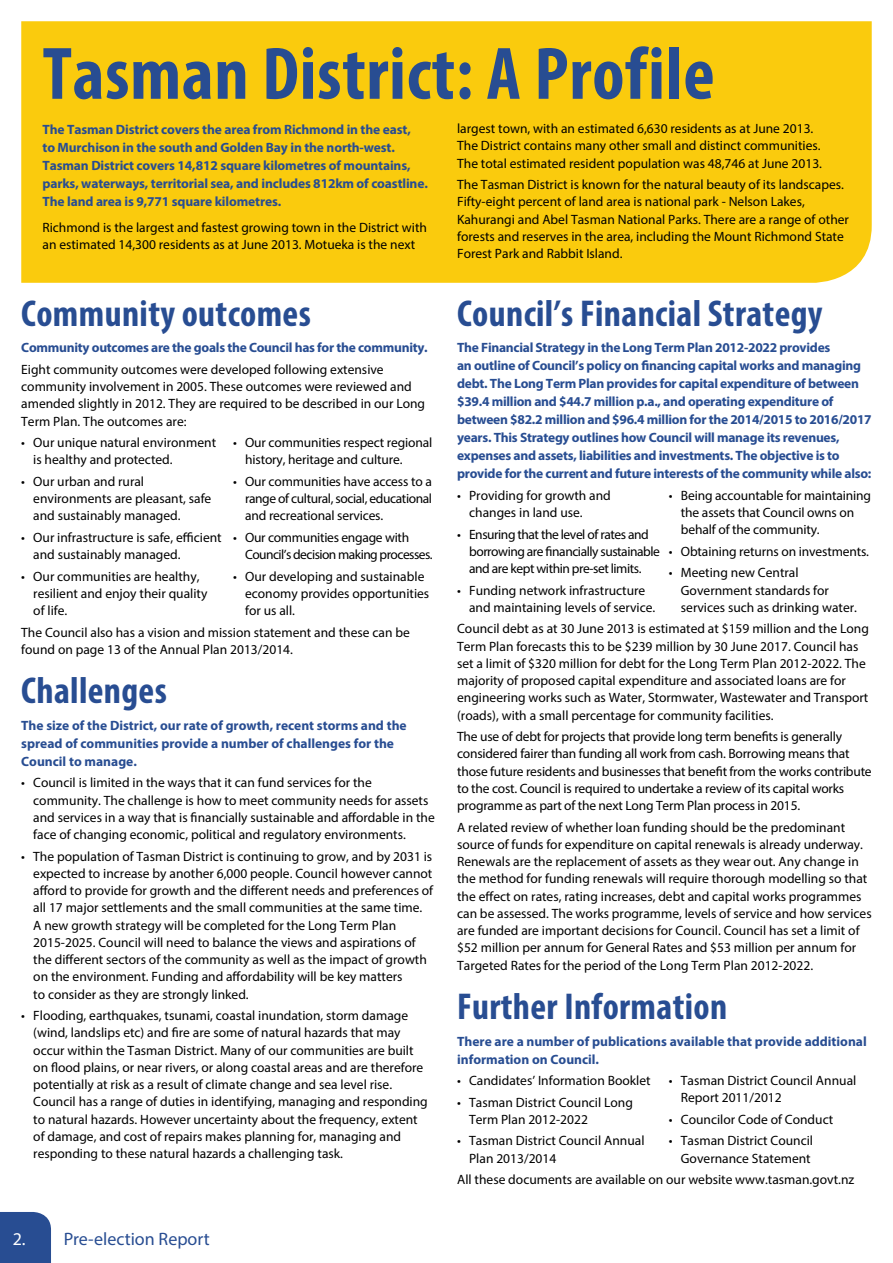
<style>
.page{position:relative;width:893px;height:1263px;background:#fff}
.page>*{position:absolute;margin:0;border:0;box-sizing:border-box;transform-origin:0 0}
.t1{font:700 condensed 75px "Myriad Pro";letter-spacing:.01em;color:#284d92}
.t2{font:700 condensed 37.5px "Myriad Pro";letter-spacing:.01em;color:#284d92}
.t3{font:18px "Myriad Pro";color:#284d92}
.t4{font:13.5px/17.2px "Myriad Pro";color:#000}
.t5{font:700 13.5px/18px "Myriad Pro";letter-spacing:-.02em;color:#284d92}
.t6{font:700 13.5px/18px "Myriad Pro";color:#284d92}
.t7{font:13.5px/17.2px "Myriad Pro";letter-spacing:-.035em;color:#000}
.t8{font:13.5px/17.2px "Myriad Pro";letter-spacing:-.04em;color:#000}
.s1{color:#fff}
</style>
<div class="page">
<div style="left:0;top:1212px;width:51px;height:51px;background:#284d92"></div>
<div style="left:21px;top:21px;width:851px;height:262px;background:#facb0d"></div>
<h1 class="t1" style="left:43px;top:27px;width:674px">Tasman District: A Profile</h1>
<p class="t5" style="left:43px;top:120px;width:387px">The Tasman District covers the area from Richmond in the east,<br>to Murchison in the south and Golden Bay in the north-west.<br>Tasman District covers 14,812 square kilometres of mountains, parks, waterways, territorial sea, and includes 812km of coastline.<br>The land area is 9,771 square kilometres.</p>
<p class="t4" style="left:43px;top:218px;width:386px">Richmond is the largest and fastest growing town in the District with an estimated 14,300 residents as at June 2013. Motueka is the next</p>
<p class="t4" style="left:457px;top:120px;width:366px">largest town, with an estimated 6,630 residents as at June 2013.<br>The District contains many other small and distinct communities.<br>The total estimated resident population was 48,746 at June 2013.</p>
<p class="t4" style="left:457px;top:176px;width:393px">The Tasman District is known for the natural beauty of its landscapes.<br>Fifty-eight percent of land area is national park - Nelson Lakes, Kahurangi and Abel Tasman National Parks. There are a range of other forests and reserves in the area, including the Mount Richmond State Forest Park and Rabbit Island.</p>
<h2 class="t2" style="left:21px;top:290px;width:291px">Community outcomes</h2>
<p class="t5" style="left:21px;top:338px;width:408px">Community outcomes are the goals the Council has for the community.</p>
<p class="t4" style="left:21px;top:360px;width:405px">Eight community outcomes were developed following extensive community involvement in 2005. These outcomes were reviewed and amended slightly in 2012. They are required to be described in our Long Term Plan. The outcomes are:</p>
<p class="t4" style="left:33px;top:434px;width:184px;text-indent:-12px">• Our unique natural environment is healthy and protected.</p>
<p class="t4" style="left:33px;top:472px;width:180px;text-indent:-12px">• Our urban and rural environments are pleasant, safe and sustainably managed.</p>
<p class="t4" style="left:33px;top:528px;width:190px;text-indent:-12px">• Our infrastructure is safe, efficient and sustainably managed.</p>
<p class="t4" style="left:33px;top:567px;width:176px;text-indent:-12px">• Our communities are healthy, resilient and enjoy their quality of life.</p>
<p class="t4" style="left:245px;top:434px;width:189px;text-indent:-12px">• Our communities respect regional history, heritage and culture.</p>
<p class="t4" style="left:245px;top:472px;width:189px;text-align:justify;text-indent:-12px">• Our communities have access to a range of cultural, social, educational and recreational services.</p>
<p class="t8" style="left:245px;top:528px;width:189px;text-indent:-12px">• Our communities engage with<br>Council’s decision making processes.</p>
<p class="t4" style="left:245px;top:567px;width:186px;text-indent:-12px">• Our developing and sustainable economy provides opportunities for us all.</p>
<p class="t4" style="left:21px;top:623px;width:390px">The Council also has a vision and mission statement and these can be found on page 13 of the Annual Plan 2013/2014.</p>
<h2 class="t2" style="left:21px;top:667px;width:147px">Challenges</h2>
<p class="t6" style="left:21px;top:716px;width:387px">The size of the District, our rate of growth, recent storms and the spread of communities provide a number of challenges for the<br>Council to manage.</p>
<p class="t4" style="left:33px;top:774px;width:403px;text-indent:-12px">• Council is limited in the ways that it can fund services for the community. The challenge is how to meet community needs for assets and services in a way that is financially sustainable and affordable in the face of changing economic, political and regulatory environments.</p>
<p class="t4" style="left:33px;top:847px;width:401px;text-indent:-12px">• The population of Tasman District is continuing to grow, and by 2031 is expected to increase by another 6,000 people. Council however cannot afford to provide for growth and the different needs and preferences of all 17 major settlements and the small communities at the same time.<br>A new growth strategy will be completed for the Long Term Plan 2015-2025. Council will need to balance the views and aspirations of the different sectors of the community as well as the impact of growth on the environment. Funding and affordability will be key matters<br>to consider as they are strongly linked.</p>
<p class="t4" style="left:33px;top:1007px;width:396px;text-indent:-12px">• Flooding, earthquakes, tsunami, coastal inundation, storm damage (wind, landslips etc) and fire are some of natural hazards that may occur within the Tasman District. Many of our communities are built on flood plains, or near rivers, or along coastal areas and are therefore potentially at risk as a result of climate change and sea level rise.<br>Council has a range of duties in identifying, managing and responding to natural hazards. However uncertainty about the frequency, extent of damage, and cost of repairs makes planning for, managing and responding to these natural hazards a challenging task.</p>
<h3 class="t3" style="left:13px;top:1227px;width:199px"><span class="s1">2.</span> Pre-election Report</h3>
<h2 class="t2" style="left:457px;top:290px;width:367px">Council’s Financial Strategy</h2>
<p class="t5" style="left:457px;top:338px;width:416px">The Financial Strategy in the Long Term Plan 2012-2022 provides<br>an outline of Council’s policy on financing capital works and managing debt. The Long Term Plan provides for capital expenditure of between $39.4 million and $44.7 million p.a., and operating expenditure of between $82.2 million and $96.4 million for the 2014/2015 to 2016/2017 years. This Strategy outlines how Council will manage its revenues, expenses and assets, liabilities and investments. The objective is to provide for the current and future interests of the community while also:</p>
<p class="t4" style="left:469px;top:486px;width:143px;text-indent:-12px">• Providing for growth and changes in land use.</p>
<p class="t7" style="left:469px;top:525px;width:192px;text-indent:-12px">• Ensuring that the level of rates and borrowing are financially sustainable and are kept within pre-set limits.</p>
<p class="t4" style="left:469px;top:581px;width:188px;text-indent:-12px">• Funding network infrastructure and maintaining levels of service.</p>
<p class="t4" style="left:681px;top:486px;width:192px;text-indent:-12px">• Being accountable for maintaining the assets that Council owns on behalf of the community.</p>
<p class="t4" style="left:669px;top:542px;width:202px">• Obtaining returns on investments.</p>
<p class="t4" style="left:681px;top:564px;width:178px;text-indent:-12px">• Meeting new Central<br>Government standards for services such as drinking water.</p>
<p class="t4" style="left:457px;top:620px;width:413px">Council debt as at 30 June 2013 is estimated at $159 million and the Long Term Plan forecasts this to be $239 million by 30 June 2017. Council has set a limit of $320 million for debt for the Long Term Plan 2012-2022. The majority of proposed capital expenditure and associated loans are for engineering works such as Water, Stormwater, Wastewater and Transport (roads), with a small percentage for community facilities.</p>
<p class="t4" style="left:457px;top:728px;width:416px">The use of debt for projects that provide long term benefits is generally considered fairer than funding all work from cash. Borrowing means that those future residents and businesses that benefit from the works contribute to the cost. Council is required to undertake a review of its capital works programme as part of the next Long Term Plan process in 2015.</p>
<p class="t4" style="left:457px;top:818px;width:416px">A related review of whether loan funding should be the predominant source of funds for expenditure on capital renewals is already underway.<br>Renewals are the replacement of assets as they wear out. Any change in the method for funding renewals will require thorough modelling so that the effect on rates, rating increases, debt and capital works programmes can be assessed. The works programme, levels of service and how services are funded are important decisions for Council. Council has set a limit of $52 million per annum for General Rates and $53 million per annum for Targeted Rates for the period of the Long Term Plan 2012-2022.</p>
<h2 class="t2" style="left:457px;top:983px;width:272px">Further Information</h2>
<p class="t6" style="left:457px;top:1032px;width:411px">There are a number of publications available that provide additional information on Council.</p>
<p class="t4" style="left:457px;top:1072px;width:195px">• Candidates’ Information Booklet</p>
<p class="t4" style="left:469px;top:1093px;width:165px;text-indent:-12px">• Tasman District Council Long<br>Term Plan 2012-2022</p>
<p class="t4" style="left:469px;top:1132px;width:177px;text-indent:-12px">• Tasman District Council Annual<br>Plan 2013/2014</p>
<p class="t4" style="left:681px;top:1072px;width:177px;text-indent:-12px">• Tasman District Council Annual<br>Report 2011/2012</p>
<p class="t4" style="left:669px;top:1110px;width:166px">• Councilor Code of Conduct</p>
<p class="t4" style="left:669px;top:1132px;width:146px;text-align:right">• Tasman District Council<br>Governance Statement</p>
<p class="t4" style="left:457px;top:1171px;width:399px">All these documents are available on our website www.tasman.govt.nz</p>
</div>
